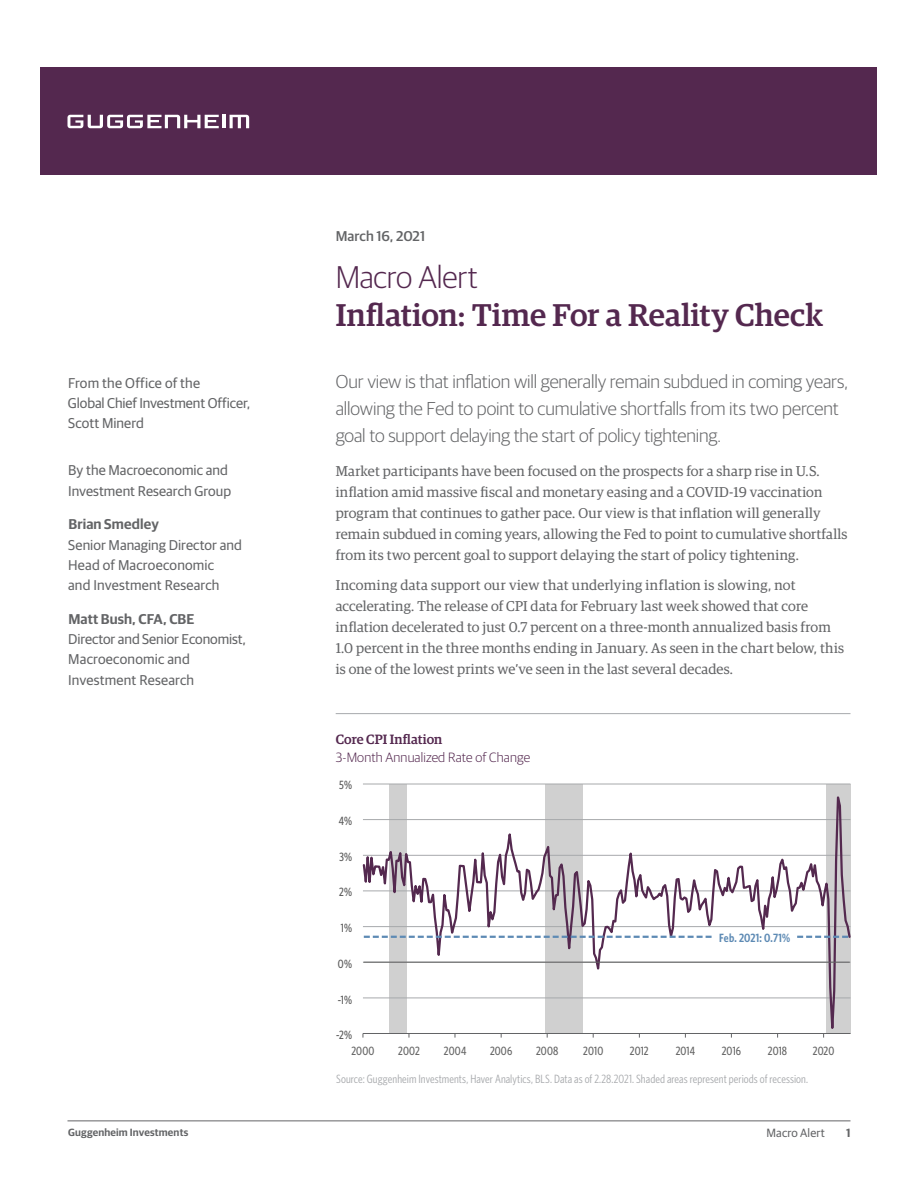
<style>
.page{position:relative;width:918px;height:1188px;background:#fff}
.page>*{position:absolute;margin:0;border:0;box-sizing:border-box;transform-origin:0 0}
.t1{font:500 31.5px "Guardian Egyp";letter-spacing:.005em;color:#54284f}
.t2{font:300 31.5px "Guardian Sans";letter-spacing:-.005em;color:#54284f}
.t3{font:300 18.75px/27px "Guardian Sans";letter-spacing:-.005em;color:#636466}
.t4{font:14.25px/21px "Guardian Egyp";letter-spacing:.015em;color:#636466}
.t5{font:14.25px/20.2px "Guardian Sans";letter-spacing:.005em;color:#636466}
.t6{font:600 14.25px "Guardian Sans";letter-spacing:.005em;color:#636466}
.t7{font:500 14.25px "Guardian Sans";color:#636466}
.t8{font:300 13.5px "Guardian Sans";letter-spacing:.01em;color:#54284f}
.t9{font:500 13.5px "Guardian Egyp";letter-spacing:.005em;color:#54284f}
.t10{font:12px "Whitney Condensed";letter-spacing:.005em;color:#a7a9ac}
.t11{font:500 12px "Whitney Condensed";letter-spacing:.01em;color:#646464}
.t12{font:500 12px "Whitney Condensed";color:#5a5a5a}
.t13{font:600 12px "Whitney Condensed";letter-spacing:.01em;color:#5d8ab4}
.t14{font:12px "Guardian Sans";letter-spacing:.01em;color:#636466}
.t15{font:600 12px "Guardian Sans";color:#636466}
.t16{font:600 10.5px "Guardian Sans";letter-spacing:.015em;color:#636466}
</style>
<div class="page">
<hr style="left:67px;top:1120px;width:783px;height:1px;background:#636466">
<div style="left:40px;top:68px;width:838px;height:108px;background:#54284f"></div>
<svg style="left:68px;top:115px;width:181px;height:13px"></svg>
<svg style="left:362px;top:783px;width:488px;height:255px"></svg>
<hr style="left:364px;top:962px;width:485px;height:1px;background:#646464">
<svg style="left:797px;top:936px;width:52px;height:2px"></svg>
<svg style="left:364px;top:936px;width:349px;height:2px"></svg>
<hr style="left:336px;top:713px;width:515px;height:1px;background:#a7a9ac">
<p class="t5" style="left:68px;top:371px;width:184px">From the Office of the<br>Global Chief Investment Officer,<br>Scott Minerd</p>
<p class="t5" style="left:68px;top:459px;width:165px">By the Macroeconomic and<br>Investment Research Group</p>
<p class="t6" style="left:68px;top:514px;width:92px">Brian Smedley</p>
<p class="t5" style="left:68px;top:533px;width:175px">Senior Managing Director and<br>Head of Macroeconomic<br>and Investment Research</p>
<p class="t6" style="left:68px;top:608px;width:128px">Matt Bush, CFA, CBE</p>
<p class="t5" style="left:68px;top:628px;width:180px">Director and Senior Economist,<br>Macroeconomic and<br>Investment Research</p>
<p class="t7" style="left:336px;top:226px;width:91px">March 16, 2021</p>
<h1 class="t2" style="left:336px;top:256px;width:144px">Macro Alert</h1>
<h1 class="t1" style="left:336px;top:292px;width:489px">Inflation: Time For a Reality Check</h1>
<h2 class="t3" style="left:336px;top:366px;width:514px">Our view is that inflation will generally remain subdued in coming years, allowing the Fed to point to cumulative shortfalls from its two percent goal to support delaying the start of policy tightening.</h2>
<p class="t4" style="left:336px;top:460px;width:513px">Market participants have been focused on the prospects for a sharp rise in U.S. inflation amid massive fiscal and monetary easing and a COVID-19 vaccination program that continues to gather pace. Our view is that inflation will generally remain subdued in coming years, allowing the Fed to point to cumulative shortfalls from its two percent goal to support delaying the start of policy tightening.</p>
<p class="t4" style="left:336px;top:574px;width:510px">Incoming data support our view that underlying inflation is slowing, not accelerating. The release of CPI data for February last week showed that core inflation decelerated to just 0.7 percent on a three-month annualized basis from 1.0 percent in the three months ending in January. As seen in the chart below, this is one of the lowest prints we’ve seen in the last several decades.</p>
<p class="t9" style="left:336px;top:730px;width:108px">Core CPI Inflation</p>
<p class="t8" style="left:336px;top:748px;width:196px">3-Month Annualized Rate of Change</p>
<p class="t12" style="left:339px;top:777px;width:14px">5%</p>
<p class="t12" style="left:339px;top:813px;width:15px">4%</p>
<p class="t12" style="left:339px;top:849px;width:14px">3%</p>
<p class="t12" style="left:339px;top:885px;width:14px">2%</p>
<p class="t12" style="left:341px;top:921px;width:13px">1%</p>
<p class="t12" style="left:338px;top:956px;width:16px">0%</p>
<p class="t12" style="left:338px;top:992px;width:16px">-1%</p>
<p class="t12" style="left:336px;top:1028px;width:17px">-2%</p>
<p class="t13" style="left:719px;top:930px;width:72px">Feb. 2021: 0.71%</p>
<p class="t11" style="left:351px;top:1044px;width:24px">2000</p>
<p class="t11" style="left:398px;top:1044px;width:23px">2002</p>
<p class="t11" style="left:444px;top:1044px;width:24px">2004</p>
<p class="t11" style="left:490px;top:1044px;width:24px">2006</p>
<p class="t11" style="left:536px;top:1044px;width:24px">2008</p>
<p class="t11" style="left:583px;top:1044px;width:22px">2010</p>
<p class="t11" style="left:630px;top:1044px;width:20px">2012</p>
<p class="t11" style="left:676px;top:1044px;width:21px">2014</p>
<p class="t11" style="left:722px;top:1044px;width:21px">2016</p>
<p class="t11" style="left:768px;top:1044px;width:21px">2018</p>
<p class="t11" style="left:813px;top:1044px;width:23px">2020</p>
<p class="t10" style="left:336px;top:1071px;width:473px">Source: Guggenheim Investments, Haver Analytics, BLS. Data as of 2.28.2021. Shaded areas represent periods of recession.</p>
<p class="t16" style="left:68px;top:1125px;width:122px">Guggenheim Investments</p>
<p class="t14" style="left:767px;top:1125px;width:60px">Macro Alert</p>
<p class="t15" style="left:846px;top:1124px;width:6px">1</p>
</div>
